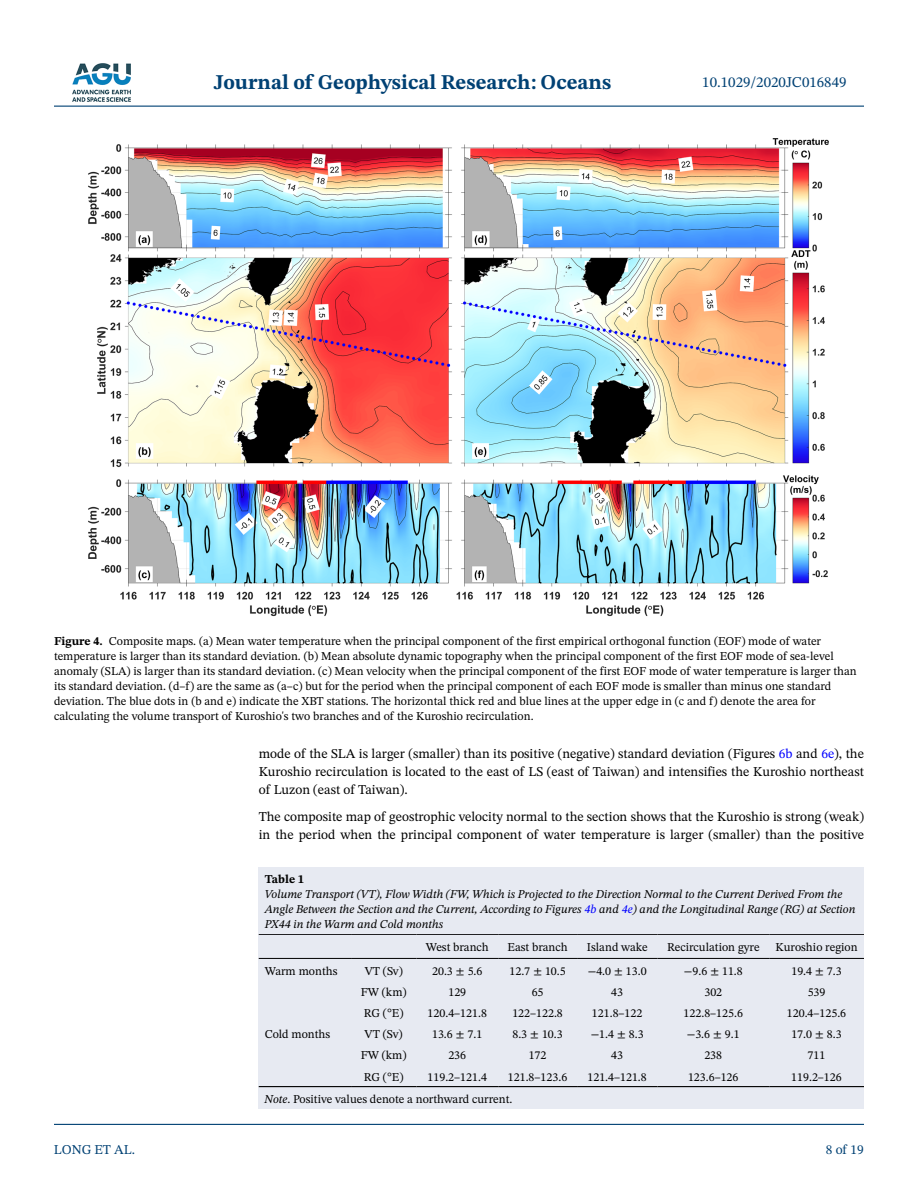
<style>
.page{position:relative;width:918px;height:1188px;background:#fff}
.page>*{position:absolute;margin:0;border:0;box-sizing:border-box;transform-origin:0 0}
.t1{font:700 21px "STIX Two Text";color:#004174}
.t2{font:15px "STIX Two Text";color:#004174}
.t3{font:13.5px/18px "STIX Two Text";color:#000;text-align:justify}
.t4{font:13.5px "STIX Two Text";color:#004174}
.t5{font:12px/15px "STIX Two Text";color:#000}
.t6{font:italic 12px/15px "STIX Two Text";color:#000}
.t7{font:700 12px "STIX Two Text";color:#000}
.s1{font-weight:700}
.s2{color:#00f}
.s3{font-style:italic}
</style>
<div class="page">
<hr style="left:54px;top:106px;width:810px;height:1px;background:#004174">
<hr style="left:54px;top:1124px;width:810px;height:1px;background:#004174">
<img style="left:72px;top:63px;width:59px;height:39px">
<img style="left:88px;top:138px;width:741px;height:479px">
<div style="left:259px;top:934px;width:605px;height:175px;background:#e7eaf2"></div>
<hr style="left:259px;top:934px;width:92px;height:1px;background:#000">
<hr style="left:259px;top:958px;width:92px;height:1px;background:#000">
<hr style="left:351px;top:934px;width:65px;height:1px;background:#000">
<hr style="left:351px;top:958px;width:65px;height:1px;background:#000">
<hr style="left:416px;top:934px;width:82px;height:1px;background:#000">
<hr style="left:416px;top:958px;width:82px;height:1px;background:#000">
<hr style="left:498px;top:934px;width:79px;height:1px;background:#000">
<hr style="left:498px;top:958px;width:79px;height:1px;background:#000">
<hr style="left:577px;top:934px;width:80px;height:1px;background:#000">
<hr style="left:577px;top:958px;width:80px;height:1px;background:#000">
<hr style="left:657px;top:934px;width:112px;height:1px;background:#000">
<hr style="left:657px;top:958px;width:112px;height:1px;background:#000">
<hr style="left:769px;top:934px;width:95px;height:1px;background:#000">
<hr style="left:769px;top:958px;width:95px;height:1px;background:#000">
<hr style="left:259px;top:1086px;width:92px;height:1px;background:#000">
<hr style="left:351px;top:1086px;width:65px;height:1px;background:#000">
<hr style="left:416px;top:1086px;width:82px;height:1px;background:#000">
<hr style="left:498px;top:1086px;width:79px;height:1px;background:#000">
<hr style="left:577px;top:1086px;width:80px;height:1px;background:#000">
<hr style="left:657px;top:1086px;width:112px;height:1px;background:#000">
<hr style="left:769px;top:1086px;width:95px;height:1px;background:#000">
<div style="left:259px;top:868px;width:605px;height:66px;background:#e7eaf2"></div>
<h1 class="t1" style="left:214px;top:67px;width:399px">Journal of Geophysical Research: Oceans</h1>
<p class="t2" style="left:702px;top:72px;width:146px">10.1029/2020JC016849</p>
<p class="t5" style="left:54px;top:634px;width:804px"><span class="s1">Figure 4.</span> Composite maps. (a) Mean water temperature when the principal component of the first empirical orthogonal function (EOF) mode of water temperature is larger than its standard deviation. (b) Mean absolute dynamic topography when the principal component of the first EOF mode of sea-level anomaly (SLA) is larger than its standard deviation. (c) Mean velocity when the principal component of the first EOF mode of water temperature is larger than its standard deviation. (d–f) are the same as (a–c) but for the period when the principal component of each EOF mode is smaller than minus one standard deviation. The blue dots in (b and e) indicate the XBT stations. The horizontal thick red and blue lines at the upper edge in (c and f) denote the area for calculating the volume transport of Kuroshio's two branches and of the Kuroshio recirculation.</p>
<p class="t3" style="left:259px;top:744px;width:607px">mode of the SLA is larger (smaller) than its positive (negative) standard deviation (Figures <span class="s2">6b</span> and <span class="s2">6e</span>), the Kuroshio recirculation is located to the east of LS (east of Taiwan) and intensifies the Kuroshio northeast of Luzon (east of Taiwan).</p>
<p class="t3" style="left:259px;top:807px;width:607px">The composite map of geostrophic velocity normal to the section shows that the Kuroshio is strong (weak) in the period when the principal component of water temperature is larger (smaller) than the positive</p>
<p class="t7" style="left:265px;top:870px;width:41px">Table 1</p>
<p class="t6" style="left:265px;top:886px;width:592px">Volume Transport (VT), Flow Width (FW, Which is Projected to the Direction Normal to the Current Derived From the<br>Angle Between the Section and the Current, According to Figures <span class="s2">4b</span> and <span class="s2">4e</span>) and the Longitudinal Range (RG) at Section<br>PX44 in the Warm and Cold months</p>
<p class="t5" style="left:426px;top:939px;width:65px">West branch</p>
<p class="t5" style="left:508px;top:939px;width:62px">East branch</p>
<p class="t5" style="left:587px;top:939px;width:62px">Island wake</p>
<p class="t5" style="left:667px;top:939px;width:94px">Recirculation gyre</p>
<p class="t5" style="left:776px;top:939px;width:84px">Kuroshio region</p>
<p class="t4" style="left:54px;top:1140px;width:83px">LONG ET AL.</p>
<p class="t5" style="left:265px;top:963px;width:74px">Warm months</p>
<p class="t5" style="left:365px;top:963px;width:40px">VT (Sv)</p>
<p class="t5" style="left:432px;top:963px;width:52px">20.3 ± 5.6</p>
<p class="t5" style="left:510px;top:963px;width:58px">12.7 ± 10.5</p>
<p class="t5" style="left:588px;top:963px;width:61px">−4.0 ± 13.0</p>
<p class="t5" style="left:684px;top:963px;width:61px">−9.6 ± 11.8</p>
<p class="t5" style="left:791px;top:963px;width:52px">19.4 ± 7.3</p>
<p class="t5" style="left:361px;top:984px;width:47px">FW (km)</p>
<p class="t5" style="left:448px;top:984px;width:19px">129</p>
<p class="t5" style="left:532px;top:984px;width:13px">65</p>
<p class="t5" style="left:611px;top:984px;width:13px">43</p>
<p class="t5" style="left:704px;top:984px;width:19px">302</p>
<p class="t5" style="left:808px;top:984px;width:19px">539</p>
<p class="t5" style="left:364px;top:1006px;width:41px">RG (°E)</p>
<p class="t5" style="left:428px;top:1006px;width:61px">120.4–121.8</p>
<p class="t5" style="left:512px;top:1006px;width:52px">122–122.8</p>
<p class="t5" style="left:592px;top:1006px;width:52px">121.8–122</p>
<p class="t5" style="left:684px;top:1006px;width:61px">122.8–125.6</p>
<p class="t5" style="left:787px;top:1006px;width:61px">120.4–125.6</p>
<p class="t5" style="left:265px;top:1027px;width:67px">Cold months</p>
<p class="t5" style="left:365px;top:1027px;width:40px">VT (Sv)</p>
<p class="t5" style="left:432px;top:1027px;width:52px">13.6 ± 7.1</p>
<p class="t5" style="left:512px;top:1027px;width:52px">8.3 ± 10.3</p>
<p class="t5" style="left:591px;top:1027px;width:55px">−1.4 ± 8.3</p>
<p class="t5" style="left:687px;top:1027px;width:55px">−3.6 ± 9.1</p>
<p class="t5" style="left:791px;top:1027px;width:52px">17.0 ± 8.3</p>
<p class="t5" style="left:361px;top:1048px;width:47px">FW (km)</p>
<p class="t5" style="left:448px;top:1048px;width:19px">236</p>
<p class="t5" style="left:529px;top:1048px;width:19px">172</p>
<p class="t5" style="left:611px;top:1048px;width:13px">43</p>
<p class="t5" style="left:704px;top:1048px;width:19px">238</p>
<p class="t5" style="left:808px;top:1048px;width:19px">711</p>
<p class="t5" style="left:364px;top:1069px;width:41px">RG (°E)</p>
<p class="t5" style="left:428px;top:1069px;width:61px">119.2–121.4</p>
<p class="t5" style="left:508px;top:1069px;width:61px">121.8–123.6</p>
<p class="t5" style="left:587px;top:1069px;width:61px">121.4–121.8</p>
<p class="t5" style="left:688px;top:1069px;width:52px">123.6–126</p>
<p class="t5" style="left:791px;top:1069px;width:52px">119.2–126</p>
<p class="t5" style="left:265px;top:1092px;width:249px"><span class="s3">Note</span>. Positive values denote a northward current.</p>
<p class="t4" style="left:826px;top:1140px;width:40px">8 of 19</p>
</div>
